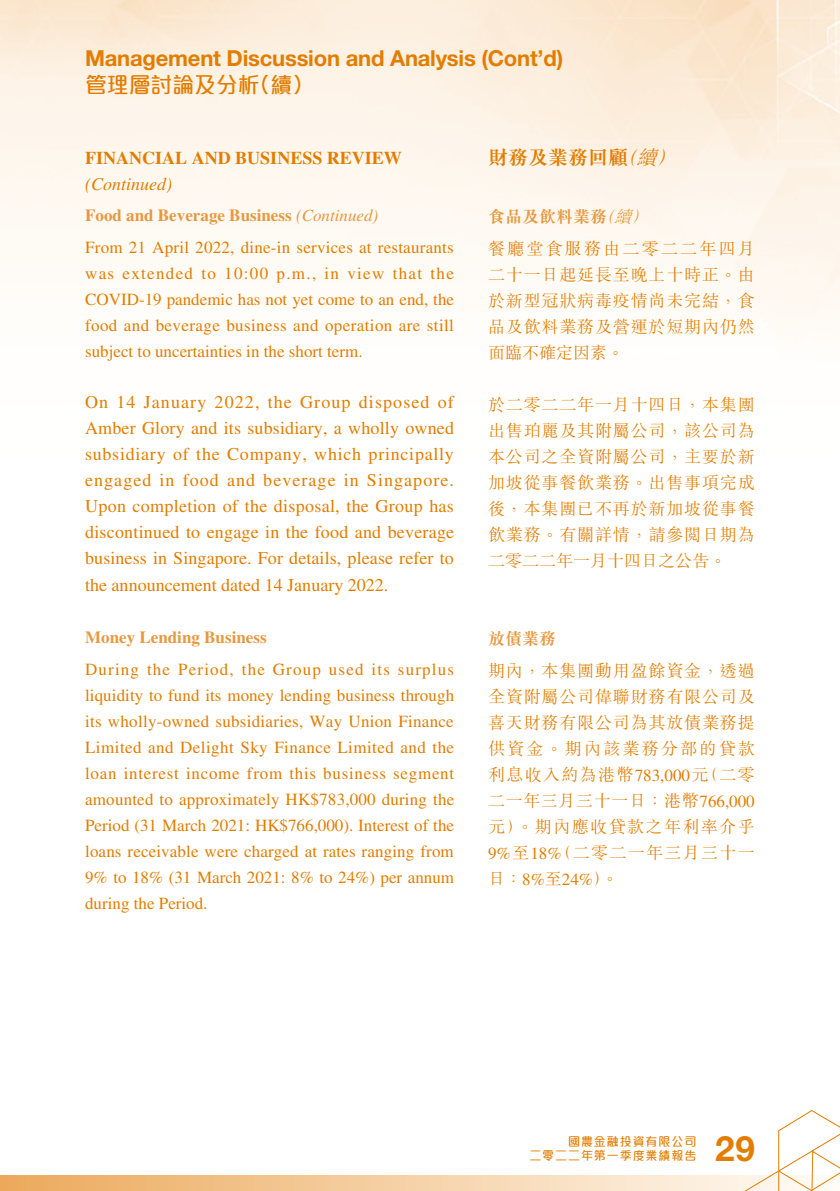
<style>
.page{position:relative;width:840px;height:1191px;background:#fff}
.page>*{position:absolute;margin:0;border:0;box-sizing:border-box;transform-origin:0 0}
.t1{font:700 35px "Helvetica Neue LT Std";color:#e27d00}
.t2{font:700 22px "Helvetica Neue LT Std";letter-spacing:-.01em;color:#e27d00}
.t3{font:500 22px "M Elle HK";letter-spacing:-.01em;color:#e27d00}
.t4{font:700 20px "M Sung HK";color:#e27d00}
.t5{font:18px/26.2px "Times LT Std";color:#e27d00;text-align:justify}
.t6{font:700 18px "Times LT Std";color:#e27d00}
.t7{font:italic 18px "Times LT Std";color:#e27d00}
.t8{font:17px/26px "Times LT Std";color:#e27d00;text-align:justify}
.t9{font:300 17px/26px "M Sung HK";letter-spacing:.05em;color:#e27d00;text-align:justify}
.t10{font:300 17px/31.6px "M Sung HK";letter-spacing:.13em;color:#e27d00}
.t11{font:700 17px "Times LT Std";color:#e7983d}
.t12{font:700 17px "M Sung HK";color:#e7983d}
.t13{font:500 12px/14px "M Elle HK";letter-spacing:.075em;color:#e27d00;text-align:right}
.s1{font-weight:700;color:#e7983d}
.s2{font-style:italic;color:#e7983d}
.s3{font-weight:300;font-style:italic}
.s4{font-family:"Times LT Std";font-weight:400}
</style>
<div class="page">
<svg style="left:1px;top:1175px;width:698px;height:16px;background:#f4cb9c"></svg>
<svg style="left:699px;top:1110px;width:140px;height:81px"></svg>
<svg style="left:0;top:1175px;width:1px;height:16px"></svg>
<p class="t2" style="left:85px;top:45px;width:479px">Management Discussion and Analysis (Cont’d)</p>
<p class="t3" style="left:85px;top:74px;width:230px">管理層討論及分析（續）</p>
<p class="t6" style="left:85px;top:147px;width:318px">FINANCIAL AND BUSINESS REVIEW</p>
<p class="t7" style="left:85px;top:174px;width:88px">(Continued)</p>
<p class="t8" style="left:85px;top:200px;width:370px;line-height:31.6px"><span class="s1">Food and Beverage Business</span> <span class="s2">(Continued)<br></span>From 21 April 2022, dine-in services at restaurants</p>
<p class="t8" style="left:85px;top:260px;width:370px">was extended to 10:00 p.m., in view that the COVID-19 pandemic has not yet come to an end, the food and beverage business and operation are still subject to uncertainties in the short term.</p>
<p class="t5" style="left:85px;top:389px;width:370px">On 14 January 2022, the Group disposed of Amber Glory and its subsidiary, a wholly owned subsidiary of the Company, which principally engaged in food and beverage in Singapore.<br>Upon completion of the disposal, the Group has discontinued to engage in the food and beverage business in Singapore. For details, please refer to the announcement dated 14 January 2022.</p>
<p class="t11" style="left:85px;top:627px;width:183px">Money Lending Business</p>
<p class="t8" style="left:85px;top:656px;width:370px">During the Period, the Group used its surplus liquidity to fund its money lending business through its wholly-owned subsidiaries, Way Union Finance Limited and Delight Sky Finance Limited and the loan interest income from this business segment amounted to approximately HK$783,000 during the Period (31 March 2021: HK$766,000). Interest of the loans receivable were charged at rates ranging from 9% to 18% (31 March 2021: 8% to 24%) per annum during the Period.</p>
<p class="t4" style="left:488px;top:148px;width:196px">財務及業務回顧<span class="s3">（續）</span></p>
<p class="t10" style="left:488px;top:200px;width:268px"><span class="s1">食品及飲料業務</span><span class="s2">（續）<br></span>餐廳堂食服務由二零二二年四月</p>
<p class="t9" style="left:488px;top:261px;width:268px">二十一日起延長至晚上十時正。由於新型冠狀病毒疫情尚未完結，食品及飲料業務及營運於短期內仍然面臨不確定因素。</p>
<p class="t9" style="left:488px;top:391px;width:268px">於二零二二年一月十四日，本集團出售珀麗及其附屬公司，該公司為本公司之全資附屬公司，主要於新加坡從事餐飲業務。出售事項完成後，本集團已不再於新加坡從事餐飲業務。有關詳情，請參閱日期為二零二二年一月十四日之公告。</p>
<p class="t12" style="left:488px;top:630px;width:69px">放債業務</p>
<p class="t9" style="left:488px;top:656px;width:268px">期內，本集團動用盈餘資金，透過全資附屬公司偉聯財務有限公司及喜天財務有限公司為其放債業務提供資金。期內該業務分部的貸款利息收入約為港幣<span class="s4">783,000</span>元（二零二一年三月三十一日：港幣<span class="s4">766,000</span>元）。期內應收貸款之年利率介乎<span class="s4">9%</span>至<span class="s4">18%</span>（二零二一年三月三十一日：<span class="s4">8%</span>至<span class="s4">24%</span>）。</p>
<p class="t13" style="left:529px;top:1134px;width:168px">國農金融投資有限公司<br>二零二二年第一季度業績報告</p>
<h1 class="t1" style="left:714px;top:1127px;width:41px">29</h1>
</div>
